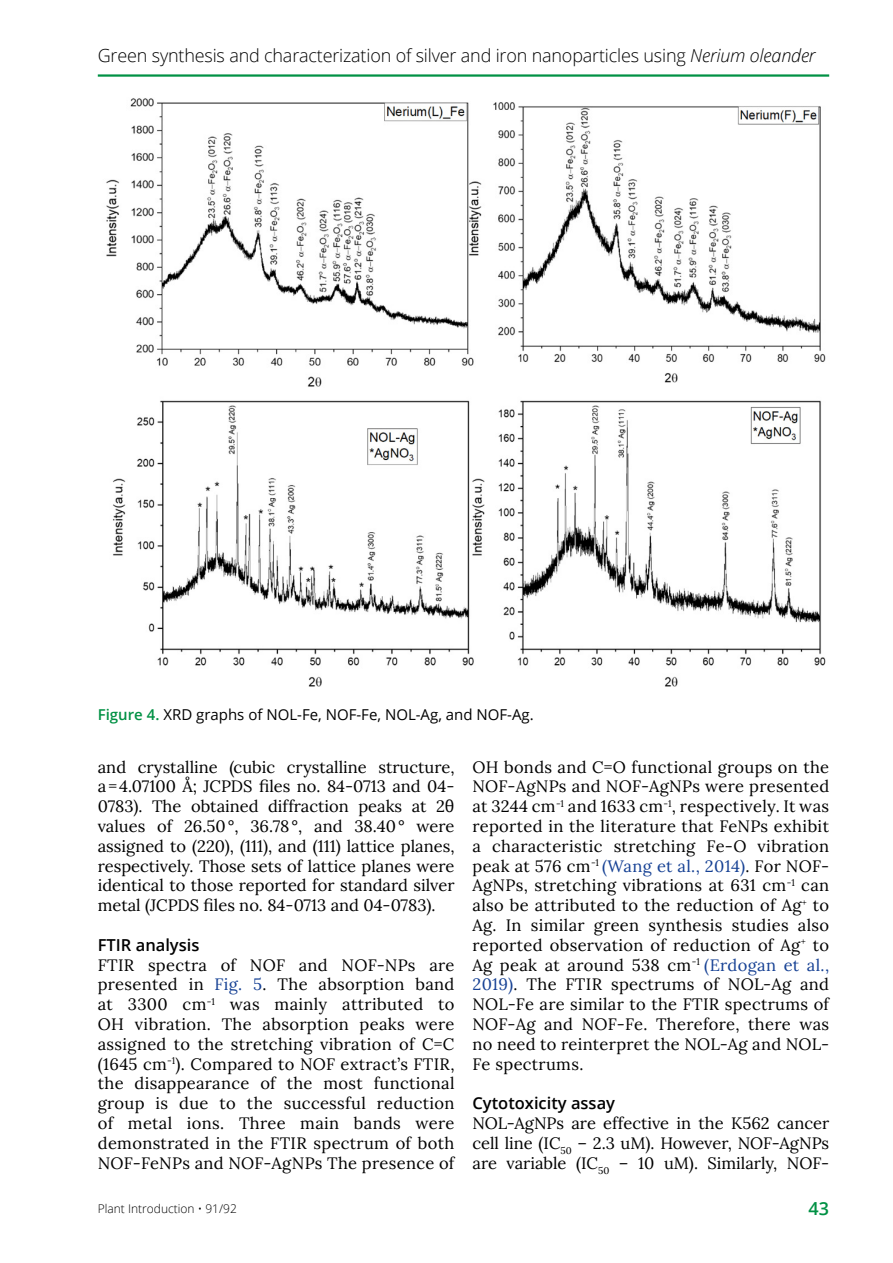
<style>
.page{position:relative;width:893px;height:1263px;background:#fff}
.page>*{position:absolute;margin:0;border:0;box-sizing:border-box;transform-origin:0 0}
.t1{font:300 18px "Open Sans";letter-spacing:-.01em;color:#000}
.t2{font:600 18px "Open Sans";color:#009144}
.t3{font:16.5px/19.8px "Lora";letter-spacing:.005em;color:#000;text-align:justify}
.t4{font:600 16.5px "Open Sans";color:#000}
.t5{font:15px "Open Sans";color:#000}
.t6{font:300 12px "Open Sans";color:#000}
.s1{font-style:italic}
.s2{font-weight:600;color:#009144}
.s3{font-family:"Noto Serif"}
.s4{color:#164194}
</style>
<div class="page">
<hr style="left:98px;top:74px;width:731px;height:3px;background:#009144">
<img style="left:106px;top:98px;width:720px;height:289px">
<img style="left:112px;top:400px;width:714px;height:287px">
<p class="t1" style="left:98px;top:43px;width:719px">Green synthesis and characterization of silver and iron nanoparticles using <span class="s1">Nerium oleander</span></p>
<p class="t5" style="left:98px;top:704px;width:438px"><span class="s2">Figure 4.</span> XRD graphs of NOL-Fe, NOF-Fe, NOL-Ag, and NOF-Ag.</p>
<p class="t3" style="left:98px;top:756px;width:358px">and crystalline (cubic crystalline structure, a=4.07100 Å; JCPDS files no. 84-0713 and 04- 0783). The obtained diffraction peaks at 2<span class="s3">θ </span>values of 26.50°, 36.78°, and 38.40° were assigned to (220), (111), and (111) lattice planes, respectively. Those sets of lattice planes were identical to those reported for standard silver metal (JCPDS files no. 84-0713 and 04-0783).</p>
<p class="t4" style="left:98px;top:933px;width:103px">FTIR analysis</p>
<p class="t3" style="left:98px;top:954px;width:358px">FTIR spectra of NOF and NOF-NPs are presented in <span class="s4">Fig. 5</span>. The absorption band at 3300 cm<sup>-1</sup> was mainly attributed to OH vibration. The absorption peaks were assigned to the stretching vibration of C=C (1645 cm<sup>-1</sup>). Compared to NOF extract’s FTIR, the disappearance of the most functional group is due to the successful reduction of metal ions. Three main bands were demonstrated in the FTIR spectrum of both NOF-FeNPs and NOF-AgNPs The presence of</p>
<p class="t3" style="left:472px;top:756px;width:358px">OH bonds and C=O functional groups on the NOF-AgNPs and NOF-AgNPs were presented at 3244 cm<sup>-1</sup> and 1633 cm<sup>-1</sup>, respectively. It was reported in the literature that FeNPs exhibit a characteristic stretching Fe-O vibration peak at 576 cm<sup>-1</sup> <span class="s4">(Wang et al., 2014)</span>. For NOF-AgNPs, stretching vibrations at 631 cm<sup>-1</sup> can also be attributed to the reduction of Ag<sup>+</sup> to Ag. In similar green synthesis studies also reported observation of reduction of Ag<sup>+</sup> to Ag peak at around 538 cm<sup>-1</sup> <span class="s4">(Erdogan et al., 2019)</span>. The FTIR spectrums of NOL-Ag and NOL-Fe are similar to the FTIR spectrums of NOF-Ag and NOF-Fe. Therefore, there was no need to reinterpret the NOL-Ag and NOL-Fe spectrums.</p>
<p class="t4" style="left:472px;top:1092px;width:144px">Cytotoxicity assay</p>
<p class="t3" style="left:472px;top:1112px;width:358px">NOL-AgNPs are effective in the K562 cancer cell line (IC<sub>50</sub> – 2.3 uM). However, NOF-AgNPs are variable (IC<sub>50</sub> – 10 uM). Similarly, NOF-</p>
<p class="t6" style="left:98px;top:1200px;width:141px">Plant Introduction • 91/92</p>
<p class="t2" style="left:809px;top:1196px;width:22px">43</p>
</div>
